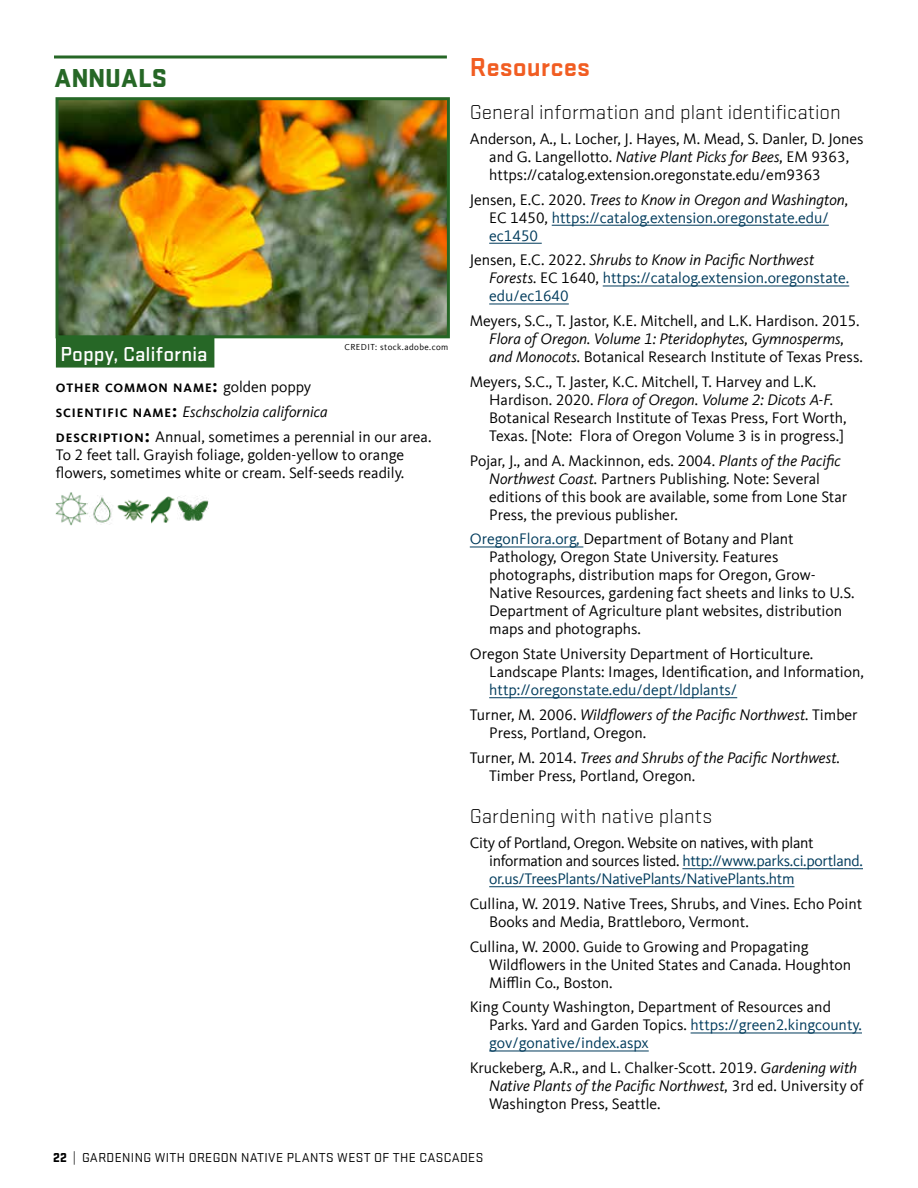
<style>
.page{position:relative;width:918px;height:1188px;background:#fff}
.page>*{position:absolute;margin:0;border:0;box-sizing:border-box;transform-origin:0 0}
.t1{font:700 27px "Stratum 2";color:#f15d22}
.t2{font:900 27px "Stratum 2";letter-spacing:.005em;color:#266726}
.t3{font:300 21px "Stratum 2";color:#000}
.t4{font:500 21px "Stratum 2";letter-spacing:-.005em;color:#fff}
.t5{font:15.75px/18px "Kievit Offc";color:#000}
.t6{font:15.75px/18px "Kievit Offc";color:#003b5c}
.t7{font:15.75px/18px "Kievit Offc";letter-spacing:-.02em;color:#000}
.t8{font:italic 15.75px/18px "Kievit Offc";color:#000}
.t9{font:13.5px "Stratum 2";letter-spacing:.025em;color:#000}
.t10{font:700 12.6px "Kievit Offc";letter-spacing:.07em;color:#000}
.t11{font:9px "Kievit Offc";letter-spacing:.05em;color:#000}
.s1{font-size:18px}
.s2{font-weight:400;font-size:15.75px}
.s3{font-weight:700;font-size:12.6px}
.s4{font-weight:700;font-size:18px}
.s5{font-style:italic}
.s6{color:#000}
.s7{font-style:italic;color:#000}
.s8{font-style:normal}
.s9{color:#003b5c}
.s10{font-weight:900}
</style>
<div class="page">
<hr style="left:54px;top:56px;width:393px;height:2px;background:#266726">
<img style="left:89px;top:495px;width:23px;height:28px">
<img style="left:150px;top:496px;width:28px;height:28px">
<img style="left:55px;top:492px;width:33px;height:33px">
<img style="left:117px;top:499px;width:33px;height:22px">
<img style="left:60px;top:101px;width:386px;height:233px">
<div style="left:56px;top:97px;width:394px;height:241px;border:3px solid #266726"></div>
<div style="left:56px;top:338px;width:158px;height:30px;background:#266726"></div>
<hr style="left:552px;top:225px;width:277px;height:1px;background:#003b5c">
<hr style="left:489px;top:243px;width:53px;height:1px;background:#003b5c">
<hr style="left:603px;top:286px;width:246px;height:1px;background:#003b5c">
<hr style="left:489px;top:304px;width:80px;height:1px;background:#003b5c">
<hr style="left:470px;top:547px;width:113px;height:1px;background:#003b5c">
<hr style="left:489px;top:697px;width:248px;height:1px;background:#003b5c">
<hr style="left:682px;top:868px;width:181px;height:1px;background:#003b5c">
<hr style="left:489px;top:886px;width:306px;height:1px;background:#003b5c">
<hr style="left:691px;top:1033px;width:171px;height:1px;background:#003b5c">
<hr style="left:489px;top:1051px;width:160px;height:1px;background:#003b5c">
<img style="left:178px;top:495px;width:30px;height:26px">
<h1 class="t2" style="left:54px;top:58px;width:114px">ANNUALS</h1>
<p class="t11" style="left:344px;top:342px;width:106px">CREDIT: stock.adobe.com</p>
<h2 class="t4" style="left:60px;top:340px;width:149px">Poppy, California</h2>
<p class="t10" style="left:56px;top:381px;width:257px">OTHER COMMON NAME<span class="s1">:</span> <span class="s2">golden poppy</span></p>
<p class="t5" style="left:56px;top:400px;width:377px;line-height:24.8px"><span class="s3">SCIENTIFIC NAME</span><span class="s4">:</span> <span class="s5">Eschscholzia californica<br></span><span class="s3">DESCRIPTION</span><span class="s4">:</span> Annual, sometimes a perennial in our area.</p>
<p class="t5" style="left:56px;top:446px;width:350px">To 2 feet tall. Grayish foliage, golden-yellow to orange flowers, sometimes white or cream. Self-seeds readily.</p>
<h1 class="t1" style="left:470px;top:49px;width:122px">Resources</h1>
<h2 class="t3" style="left:470px;top:100px;width:373px">General information and plant identification</h2>
<p class="t5" style="left:489px;top:130px;width:376px;text-indent:-19px">Anderson, A., L. Locher, J. Hayes, M. Mead, S. Danler, D. Jones and G. Langellotto. <span class="s5">Native Plant Picks for Bees,</span> EM 9363, https://catalog.extension.oregonstate.edu/em9363</p>
<p class="t6" style="left:489px;top:191px;width:361px;text-indent:-19px"><span class="s6">Jensen, E.C. 2020.</span> <span class="s7">Trees to Know in Oregon and Washington,<br></span><span class="s6">EC 1450,</span> https://catalog.extension.oregonstate.edu/ ec1450</p>
<p class="t6" style="left:489px;top:251px;width:361px;text-indent:-19px"><span class="s6">Jensen, E.C. 2022.</span> <span class="s7">Shrubs to Know in Pacific Northwest<br>Forests.</span> <span class="s6">EC 1640,</span> https://catalog.extension.oregonstate. edu/ec1640</p>
<p class="t5" style="left:470px;top:312px;width:391px">Meyers, S.C., T. Jastor, K.E. Mitchell, and L.K. Hardison. 2015.</p>
<p class="t8" style="left:489px;top:330px;width:375px">Flora of Oregon. Volume 1: Pteridophytes, Gymnosperms, and Monocots. <span class="s8">Botanical Research Institute of Texas Press.</span></p>
<p class="t5" style="left:489px;top:373px;width:359px;text-indent:-19px">Meyers, S.C., T. Jaster, K.C. Mitchell, T. Harvey and L.K.<br>Hardison. 2020. <span class="s5">Flora of Oregon. Volume 2: Dicots A-F.<br></span>Botanical Research Institute of Texas Press, Fort Worth, Texas. [Note: Flora of Oregon Volume 3 is in progress.]</p>
<p class="t5" style="left:489px;top:452px;width:360px;text-indent:-19px">Pojar, J., and A. Mackinnon, eds. 2004. <span class="s5">Plants of the Pacific Northwest Coast.</span> Partners Publishing. Note: Several editions of this book are available, some from Lone Star Press, the previous publisher.</p>
<p class="t5" style="left:489px;top:530px;width:367px;text-indent:-19px"><span class="s9">OregonFlora.org,</span> Department of Botany and Plant Pathology, Oregon State University. Features photographs, distribution maps for Oregon, Grow-Native Resources, gardening fact sheets and links to U.S.<br>Department of Agriculture plant websites, distribution maps and photographs.</p>
<p class="t5" style="left:489px;top:645px;width:376px;text-indent:-19px">Oregon State University Department of Horticulture.<br>Landscape Plants: Images, Identification, and Information,</p>
<p class="t6" style="left:470px;top:678px;width:389px;line-height:24.8px;text-indent:19px">http://oregonstate.edu/dept/ldplants/<br><span class="s6">Turner, M. 2006.</span> <span class="s7">Wildflowers of the Pacific Northwest.</span> <span class="s6">Timber</span></p>
<p class="t5" style="left:470px;top:721px;width:372px;line-height:24.8px;text-indent:19px">Press, Portland, Oregon.<br>Turner, M. 2014. <span class="s5">Trees and Shrubs of the Pacific Northwest.</span></p>
<p class="t5" style="left:489px;top:767px;width:208px">Timber Press, Portland, Oregon.</p>
<h2 class="t3" style="left:470px;top:804px;width:244px">Gardening with native plants</h2>
<p class="t7" style="left:489px;top:834px;width:375px;text-indent:-19px">City of Portland, Oregon. Website on natives, with plant information and sources listed. <span class="s9">http://www.parks.ci.portland. or.us/TreesPlants/NativePlants/NativePlants.htm</span></p>
<p class="t5" style="left:489px;top:895px;width:375px;text-indent:-19px">Cullina, W. 2019. Native Trees, Shrubs, and Vines. Echo Point<br>Books and Media, Brattleboro, Vermont.</p>
<p class="t5" style="left:489px;top:938px;width:363px;text-indent:-19px">Cullina, W. 2000. Guide to Growing and Propagating<br>Wildflowers in the United States and Canada. Houghton<br>Mifflin Co., Boston.</p>
<p class="t5" style="left:489px;top:998px;width:374px;text-indent:-19px">King County Washington, Department of Resources and<br>Parks. Yard and Garden Topics. <span class="s9">https://green2.kingcounty. gov/gonative/index.aspx</span></p>
<p class="t5" style="left:489px;top:1059px;width:376px;text-indent:-19px">Kruckeberg, A.R., and L. Chalker-Scott. 2019. <span class="s5">Gardening with<br>Native Plants of the Pacific Northwest,</span> 3rd ed. University of<br>Washington Press, Seattle.</p>
<p class="t9" style="left:53px;top:1148px;width:432px"><span class="s10">22</span> | GARDENING WITH OREGON NATIVE PLANTS WEST OF THE CASCADES</p>
</div>
